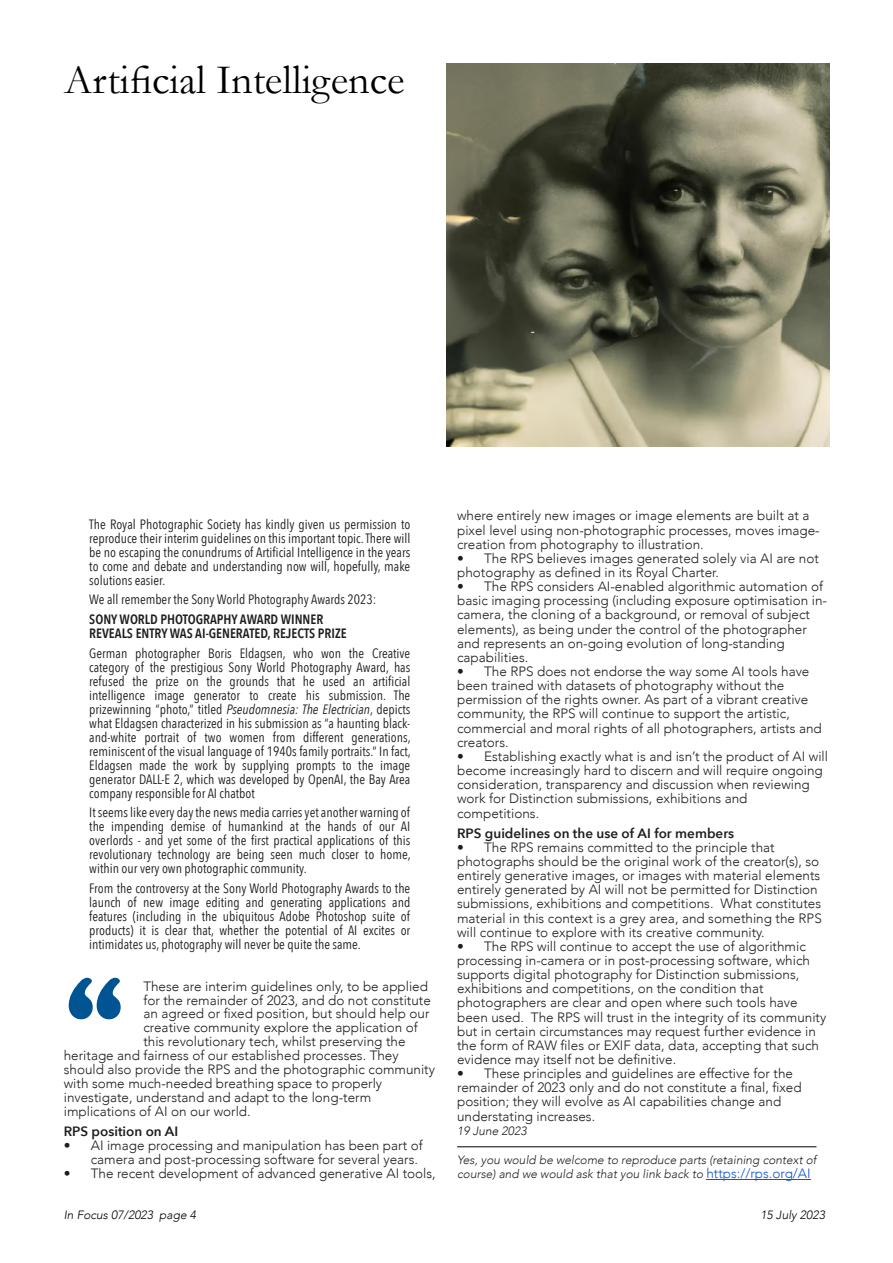
<style>
.page{position:relative;width:893px;height:1263px;background:#fff}
.page>*{position:absolute;margin:0;border:0;box-sizing:border-box;transform-origin:0 0}
.t1{font:900 108px "Cooper";color:#005493}
.t2{font:42px "Garamond";color:#000}
.t3{font:300 13.5px/14.1px "Avenir";color:#1e1e1e}
.t4{font:13.5px/14px "Avenir Next Condensed";color:#1e1e1e;text-align:justify}
.t5{font:600 13.5px/14px "Avenir Next Condensed";color:#1e1e1e}
.t6{font:600 13.5px "Avenir Next";color:#1e1e1e}
.t7{font:italic 300 12px/14.1px "Avenir";color:#222}
.t8{font:italic 300 12px "Avenir";color:#000}
.t9{font:italic 300 12px "Avenir";color:#1e1e1e}
.s1{font-style:italic}
.s2{font-style:normal;font-size:13.5px;color:#15c}
</style>
<div class="page">
<hr style="left:457px;top:1146px;width:359px;height:1px;background:#000">
<hr style="left:706px;top:1179px;width:105px;height:1px;background:#15c">
<img style="left:446px;top:64px;width:383px;height:382px">
<h2 class="t2" style="left:64px;top:66px;width:342px">Artificial Intelligence</h2>
<p class="t4" style="left:89px;top:518px;width:323px">The Royal Photographic Society has kindly given us permission to reproduce their interim guidelines on this important topic. There will be no escaping the conundrums of Artificial Intelligence in the years to come and debate and understanding now will, hopefully, make solutions easier.</p>
<p class="t4" style="left:89px;top:593px;width:289px">We all remember the Sony World Photography Awards 2023:</p>
<p class="t5" style="left:89px;top:613px;width:259px">SONY WORLD PHOTOGRAPHY AWARD WINNER<br>REVEALS ENTRY WAS AI-GENERATED, REJECTS PRIZE</p>
<p class="t4" style="left:89px;top:647px;width:323px">German photographer Boris Eldagsen, who won the Creative category of the prestigious Sony World Photography Award, has refused the prize on the grounds that he used an artificial intelligence image generator to create his submission. The prizewinning “photo,” titled <span class="s1">Pseudomnesia: The Electrician</span>, depicts what Eldagsen characterized in his submission as “a haunting black&shy;and-white portrait of two women from different generations, reminiscent of the visual language of 1940s family portraits.” In fact, Eldagsen made the work by supplying prompts to the image generator DALL-E 2, which was developed by OpenAI, the Bay Area company responsible for AI chatbot</p>
<p class="t4" style="left:89px;top:806px;width:323px">It seems like every day the news media carries yet another warning of the impending demise of humankind at the hands of our AI overlords - and yet some of the first practical applications of this revolutionary technology are being seen much closer to home, within our very own photographic community.</p>
<p class="t4" style="left:89px;top:882px;width:323px">From the controversy at the Sony World Photography Awards to the launch of new image editing and generating applications and features (including in the ubiquitous Adobe Photoshop suite of products) it is clear that, whether the potential of AI excites or intimidates us, photography will never be quite the same.</p>
<p class="t3" style="left:143px;top:979px;width:286px">These are interim guidelines only, to be applied</p>
<p class="t3" style="left:143px;top:993px;width:289px">for the remainder of 2023, and do not constitute</p>
<p class="t3" style="left:143px;top:1007px;width:288px">an agreed or fixed position, but should help our</p>
<p class="t3" style="left:143px;top:1021px;width:276px">creative community explore the application of</p>
<p class="t3" style="left:143px;top:1035px;width:264px">this revolutionary tech, whilst preserving the</p>
<p class="t3" style="left:64px;top:1048px;width:336px">heritage and fairness of our established processes. They</p>
<p class="t3" style="left:64px;top:1062px;width:373px">should also provide the RPS and the photographic community</p>
<p class="t3" style="left:64px;top:1076px;width:320px">with some much-needed breathing space to properly</p>
<p class="t3" style="left:64px;top:1090px;width:309px">investigate, understand and adapt to the long-term</p>
<p class="t3" style="left:64px;top:1104px;width:188px">implications of AI on our world.</p>
<p class="t6" style="left:64px;top:1122px;width:116px">RPS position on AI</p>
<p class="t3" style="left:91px;top:1138px;width:333px;text-indent:-27px">• AI image processing and manipulation has been part of camera and post-processing software for several years.</p>
<p class="t3" style="left:64px;top:1166px;width:373px">• The recent development of advanced generative AI tools,</p>
<h1 class="t1" style="left:64px;top:979px;width:62px">“</h1>
<p class="t3" style="left:457px;top:509px;width:364px">where entirely new images or image elements are built at a pixel level using non-photographic processes, moves image&shy;creation from photography to illustration.</p>
<p class="t3" style="left:457px;top:551px;width:363px">• The RPS believes images generated solely via AI are not photography as defined in its Royal Charter.</p>
<p class="t3" style="left:457px;top:580px;width:371px">• The RPS considers AI-enabled algorithmic automation of basic imaging processing (including exposure optimisation in&shy;camera, the cloning of a background, or removal of subject elements), as being under the control of the photographer and represents an on-going evolution of long-standing capabilities.</p>
<p class="t3" style="left:457px;top:664px;width:366px">• The RPS does not endorse the way some AI tools have been trained with datasets of photography without the permission of the rights owner. As part of a vibrant creative community, the RPS will continue to support the artistic, commercial and moral rights of all photographers, artists and creators.</p>
<p class="t3" style="left:457px;top:749px;width:372px">• Establishing exactly what is and isn’t the product of AI will become increasingly hard to discern and will require ongoing consideration, transparency and discussion when reviewing work for Distinction submissions, exhibitions and competitions.</p>
<p class="t6" style="left:457px;top:824px;width:279px">RPS guidelines on the use of AI for members</p>
<p class="t3" style="left:457px;top:840px;width:366px">• The RPS remains committed to the principle that photographs should be the original work of the creator(s), so entirely generative images, or images with material elements entirely generated by AI will not be permitted for Distinction submissions, exhibitions and competitions. What constitutes material in this context is a grey area, and something the RPS will continue to explore with its creative community.</p>
<p class="t3" style="left:457px;top:939px;width:371px">• The RPS will continue to accept the use of algorithmic processing in-camera or in post-processing software, which supports digital photography for Distinction submissions, exhibitions and competitions, on the condition that photographers are clear and open where such tools have been used. The RPS will trust in the integrity of its community but in certain circumstances may request further evidence in the form of RAW files or EXIF data, data, accepting that such evidence may itself not be definitive.</p>
<p class="t3" style="left:457px;top:1066px;width:346px">• These principles and guidelines are effective for the remainder of 2023 only and do not constitute a final, fixed position; they will evolve as AI capabilities change and understating increases.</p>
<p class="t9" style="left:457px;top:1123px;width:71px">19 June 2023</p>
<p class="t7" style="left:457px;top:1153px;width:361px">Yes, you would be welcome to reproduce parts (retaining context of course) and we would ask that you link back to <span class="s2">https://rps.org/AI</span></p>
<p class="t8" style="left:64px;top:1207px;width:134px">In Focus 07/2023 page 4</p>
<p class="t8" style="left:760px;top:1207px;width:66px">15 July 2023</p>
</div>
